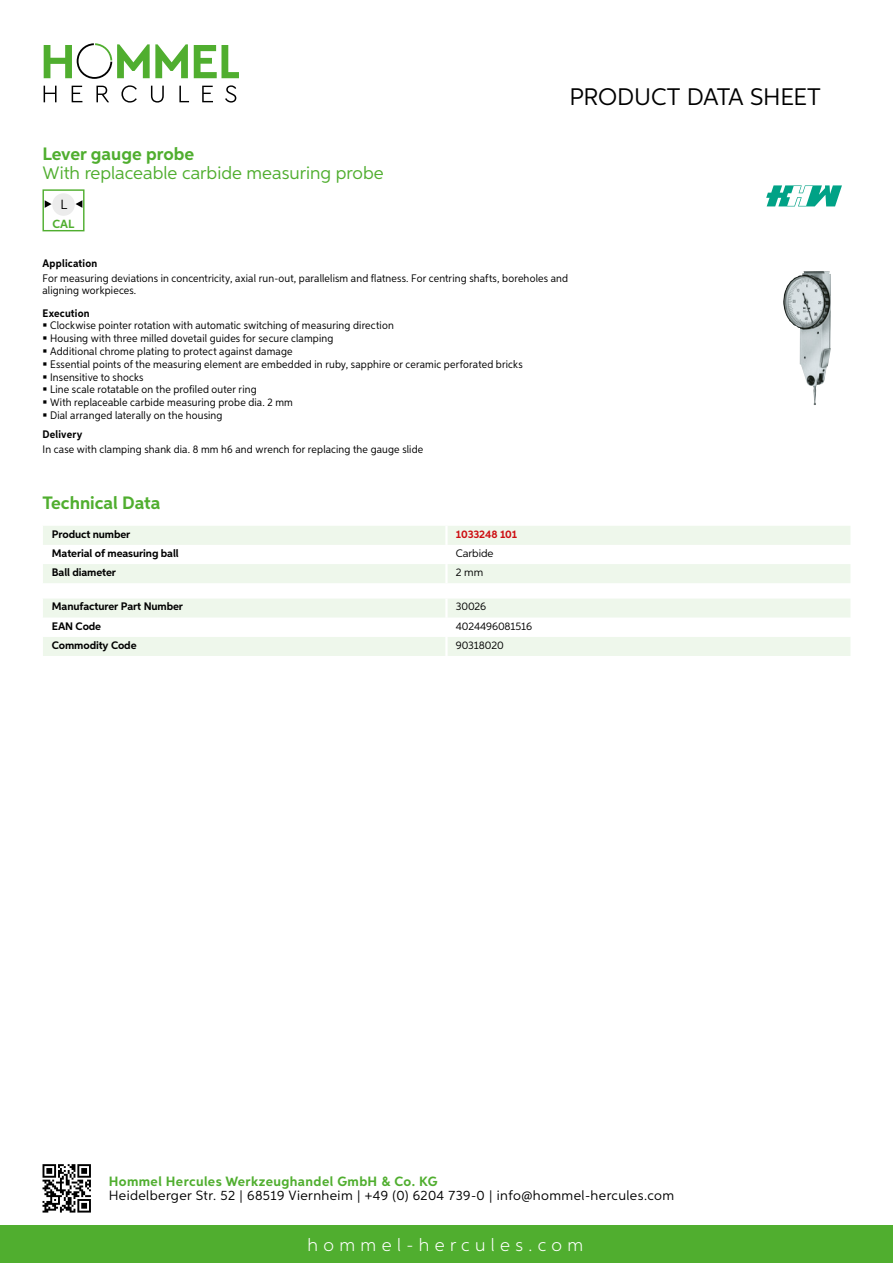
<style>
.page{position:relative;width:893px;height:1263px;background:#fff}
.page>*{position:absolute;margin:0;border:0;box-sizing:border-box;transform-origin:0 0}
.t1{font:24px "Aspira";letter-spacing:-.01em;color:#000}
.t2{font:18px "Aspira";color:#50ae2f}
.t3{font:700 18px "Aspira";color:#50ae2f}
.t4{font:300 18px "Aspira";letter-spacing:.3em;color:#fff}
.t5{font:13.5px "Aspira";letter-spacing:.03em;color:#000}
.t6{font:700 13.5px "Aspira";letter-spacing:.03em;color:#50ae2f}
.t7{font:13.35px "Aspira";color:#000}
.t8{font:700 11.85px "Aspira";color:#50ae2f}
.t9{font:10.95px/12.8px "Aspira Nar";letter-spacing:.015em;color:#000}
.t10{font:700 10.95px "Aspira";letter-spacing:-.01em;color:#000}
.t11{font:10.95px "Aspira";letter-spacing:-.01em;color:#000}
.t12{font:700 10.95px "Aspira Nar";letter-spacing:.015em;color:#000}
.t13{font:700 10.95px "Aspira";letter-spacing:-.01em;color:#cd1013}
</style>
<div class="page">
<div style="left:0;top:1226px;width:893px;height:37px;background:#50ae2f"></div>
<svg style="left:43px;top:1164px;width:48px;height:48px"></svg>
<svg style="left:194px;top:45px;width:45px;height:33px"></svg>
<svg style="left:44px;top:43px;width:144px;height:36px"></svg>
<svg style="left:44px;top:86px;width:13px;height:16px"></svg>
<svg style="left:72px;top:86px;width:10px;height:16px"></svg>
<svg style="left:96px;top:86px;width:13px;height:16px"></svg>
<svg style="left:121px;top:85px;width:16px;height:18px"></svg>
<svg style="left:151px;top:86px;width:13px;height:17px"></svg>
<svg style="left:179px;top:86px;width:10px;height:16px"></svg>
<svg style="left:202px;top:86px;width:11px;height:16px"></svg>
<svg style="left:225px;top:85px;width:11px;height:18px"></svg>
<svg style="left:43px;top:526px;width:807px;height:57px"></svg>
<hr style="left:445px;top:564px;width:3px;height:19px;background:#fff">
<svg style="left:43px;top:599px;width:807px;height:57px"></svg>
<hr style="left:445px;top:637px;width:3px;height:19px;background:#fff">
<div style="left:43px;top:189px;width:42px;height:42px;border:1px solid #50ae2f"></div>
<div style="left:52px;top:193px;width:23px;height:23px;background:#ececec;border-radius:50%"></div>
<svg style="left:76px;top:200px;width:6px;height:8px"></svg>
<svg style="left:45px;top:200px;width:7px;height:8px"></svg>
<img style="left:783px;top:271px;width:48px;height:134px">
<svg style="left:766px;top:185px;width:76px;height:21px"></svg>
<h2 class="t3" style="left:43px;top:142px;width:153px">Lever gauge probe</h2>
<h2 class="t2" style="left:43px;top:162px;width:343px">With replaceable carbide measuring probe</h2>
<p class="t7" style="left:60px;top:196px;width:8px">L</p>
<p class="t8" style="left:53px;top:216px;width:23px">CAL</p>
<h1 class="t1" style="left:569px;top:82px;width:253px">Product data sh eet</h1>
<p class="t12" style="left:43px;top:257px;width:56px">Application</p>
<p class="t9" style="left:43px;top:273px;width:527px;line-height:12px">For measuring deviations in concentricity, axial run-out, parallelism and flatness. For centring shafts, boreholes and aligning workpieces.</p>
<p class="t12" style="left:43px;top:306px;width:49px">Execution</p>
<p class="t9" style="left:50px;top:319px;width:474px">Clockwise pointer rotation with automatic switching of measuring direction<br>Housing with three milled dovetail guides for secure clamping<br>Additional chrome plating to protect against damage<br>Essential points of the measuring element are embedded in ruby, sapphire or ceramic perforated bricks Insensitive to shocks<br>Line scale rotatable on the profiled outer ring<br>With replaceable carbide measuring probe dia. 2 mm<br>Dial arranged laterally on the housing</p>
<p class="t12" style="left:43px;top:427px;width:41px">Delivery</p>
<p class="t9" style="left:43px;top:443px;width:382px">In case with clamping shank dia. 8 mm h6 and wrench for replacing the gauge slide</p>
<h2 class="t3" style="left:43px;top:492px;width:120px">Technical Data</h2>
<p class="t10" style="left:52px;top:527px;width:80px">Product number</p>
<p class="t13" style="left:456px;top:527px;width:63px">1033248 101</p>
<p class="t10" style="left:52px;top:546px;width:128px">Material of measuring ball</p>
<p class="t11" style="left:456px;top:546px;width:39px">Carbide</p>
<p class="t10" style="left:52px;top:565px;width:66px">Ball diameter</p>
<p class="t11" style="left:456px;top:565px;width:29px">2 mm</p>
<p class="t10" style="left:52px;top:600px;width:133px">Manufacturer Part Number</p>
<p class="t11" style="left:456px;top:600px;width:32px">30026</p>
<p class="t10" style="left:52px;top:619px;width:51px">EAN Code</p>
<p class="t11" style="left:456px;top:619px;width:78px">4024496081516</p>
<p class="t10" style="left:52px;top:638px;width:86px">Commodity Code</p>
<p class="t11" style="left:456px;top:638px;width:49px">90318020</p>
<p class="t6" style="left:109px;top:1172px;width:330px">Hommel Hercules Werkzeughandel GmbH &amp; Co. KG</p>
<p class="t5" style="left:109px;top:1187px;width:567px">Heidelberger Str. 52 | 68519 Viernheim | +49 (0) 6204 739-0 | info@hommel-hercules.com</p>
<h2 class="t4" style="left:307px;top:1234px;width:277px">hommel-hercules.com</h2>
</div>
